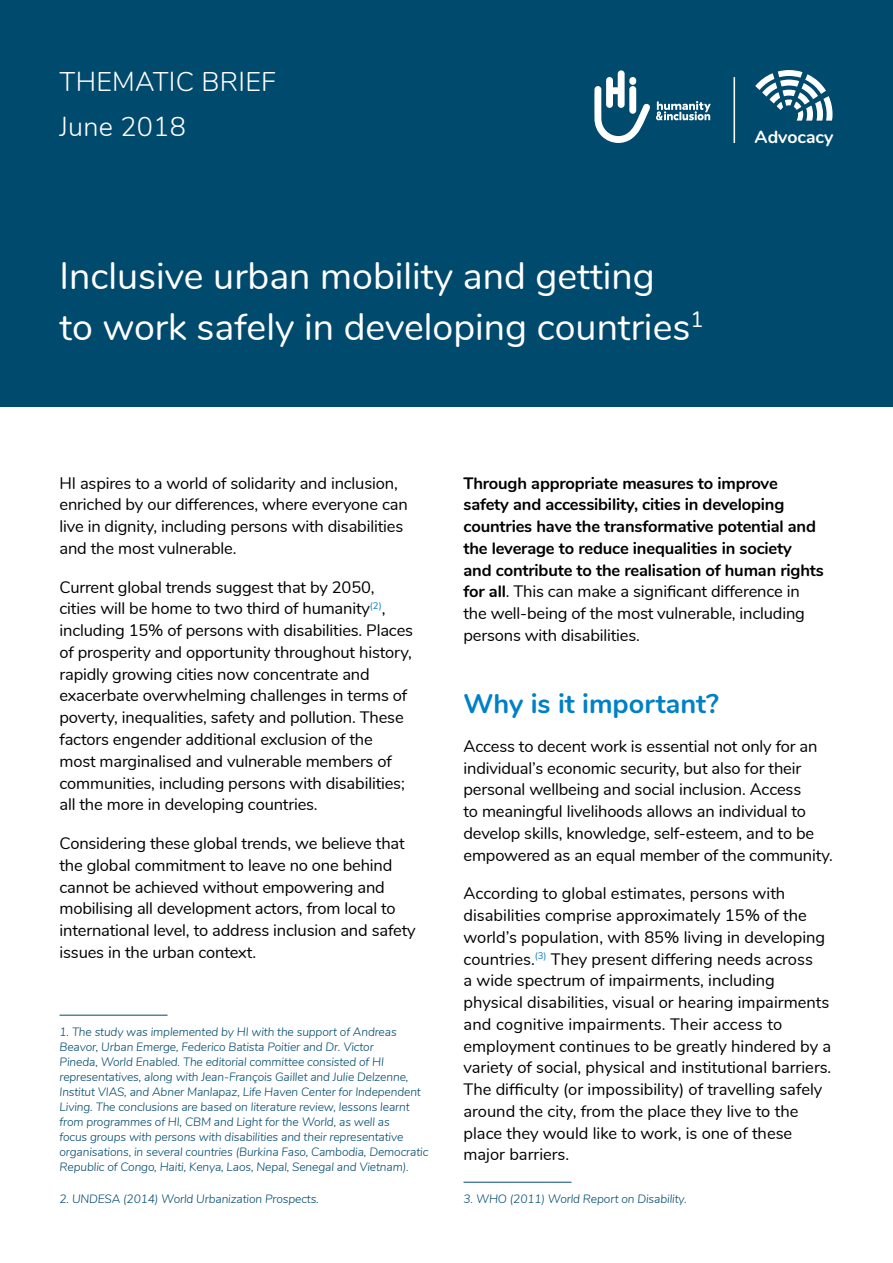
<style>
.page{position:relative;width:893px;height:1263px;background:#fff}
.page>*{position:absolute;margin:0;border:0;box-sizing:border-box;transform-origin:0 0}
.titre_doc{font:37.5px/51px "Nunito";color:#fff}
.titre_case_study{font:300 27px "Nunito";letter-spacing:.01em;color:#fff}
.titre_niveau1{font:700 27px "Nunito";color:#0080c6}
.t1{font:700 17.55px "Nunito";color:#fff}
.text_courant{font:16.5px/21.8px "Nunito";letter-spacing:-.01em;color:#000}
.text_courant-2{font:700 16.5px/21.8px "Nunito";letter-spacing:-.01em;color:#000}
.notes{font:italic 300 12px/15px "Nunito";letter-spacing:-.01em;color:#004a6d}
.s1{font-weight:400}
</style>
<div class="page">
<div style="left:0;top:0;width:893px;height:407px;background:#004a6d"></div>
<hr style="left:60px;top:1015px;width:108px;height:1px;background:#004a6d">
<hr style="left:463px;top:1182px;width:108px;height:1px;background:#004a6d">
<svg style="left:755px;top:70px;width:77px;height:51px"></svg>
<svg style="left:594px;top:70px;width:56px;height:73px"></svg>
<svg style="left:656px;top:101px;width:55px;height:19px"></svg>
<hr style="left:733px;top:77px;width:2px;height:66px;background:#fff">
<p class="titre_case_study" style="left:60px;top:62px;width:218px">THEMATIC BRIEF</p>
<p class="titre_case_study" style="left:60px;top:107px;width:128px">June 2018</p>
<p class="titre_doc" style="left:60px;top:248px;width:645px">Inclusive urban mobility and getting<br>to work safely in developing countries<sup>1</sup></p>
<p class="t1" style="left:755px;top:123px;width:80px">Advocacy</p>
<p class="text_courant" style="left:60px;top:471px;width:350px">HI aspires to a world of solidarity and inclusion, enriched by our differences, where everyone can live in dignity, including persons with disabilities and the most vulnerable.</p>
<p class="text_courant" style="left:60px;top:575px;width:355px">Current global trends suggest that by 2050, cities will be home to two third of humanity<sup>(2)</sup>, including 15% of persons with disabilities. Places of prosperity and opportunity throughout history, rapidly growing cities now concentrate and exacerbate overwhelming challenges in terms of poverty, inequalities, safety and pollution. These factors engender additional exclusion of the most marginalised and vulnerable members of communities, including persons with disabilities; all the more in developing countries.</p>
<p class="text_courant" style="left:60px;top:831px;width:358px">Considering these global trends, we believe that the global commitment to leave no one behind cannot be achieved without empowering and mobilising all development actors, from local to international level, to address inclusion and safety issues in the urban context.</p>
<p class="notes" style="left:60px;top:1024px;width:370px">1. The study was implemented by HI with the support of Andreas Beavor, Urban Emerge, Federico Batista Poitier and Dr. Victor<br>Pineda, World Enabled. The editorial committee consisted of HI representatives, along with Jean-François Gaillet and Julie Delzenne, Institut VIAS, and Abner Manlapaz, Life Haven Center for Independent Living. The conclusions are based on literature review, lessons learnt from programmes of HI, CBM and Light for the World, as well as<br>focus groups with persons with disabilities and their representative organisations, in several countries (Burkina Faso, Cambodia, Democratic Republic of Congo, Haiti, Kenya, Laos, Nepal, Senegal and Vietnam).</p>
<p class="notes" style="left:60px;top:1191px;width:261px">2. UNDESA (2014) World Urbanization Prospects.</p>
<p class="text_courant-2" style="left:463px;top:471px;width:362px">Through appropriate measures to improve safety and accessibility, cities in developing countries have the transformative potential and the leverage to reduce inequalities in society and contribute to the realisation of human rights for all<span class="s1">. This can make a significant difference in the well-being of the most vulnerable, including persons with disabilities.</span></p>
<p class="titre_niveau1" style="left:463px;top:684px;width:257px">Why is it important?</p>
<p class="text_courant" style="left:463px;top:734px;width:371px">Access to decent work is essential not only for an individual’s economic security, but also for their personal wellbeing and social inclusion. Access<br>to meaningful livelihoods allows an individual to develop skills, knowledge, self-esteem, and to be empowered as an equal member of the community.</p>
<p class="text_courant" style="left:463px;top:882px;width:369px">According to global estimates, persons with disabilities comprise approximately 15% of the world’s population, with 85% living in developing countries.<sup>(3)</sup> They present differing needs across<br>a wide spectrum of impairments, including physical disabilities, visual or hearing impairments and cognitive impairments. Their access to employment continues to be greatly hindered by a variety of social, physical and institutional barriers.<br>The difficulty (or impossibility) of travelling safely around the city, from the place they live to the place they would like to work, is one of these major barriers.</p>
<p class="notes" style="left:463px;top:1191px;width:225px">3. WHO (2011) World Report on Disability.</p>
</div>
